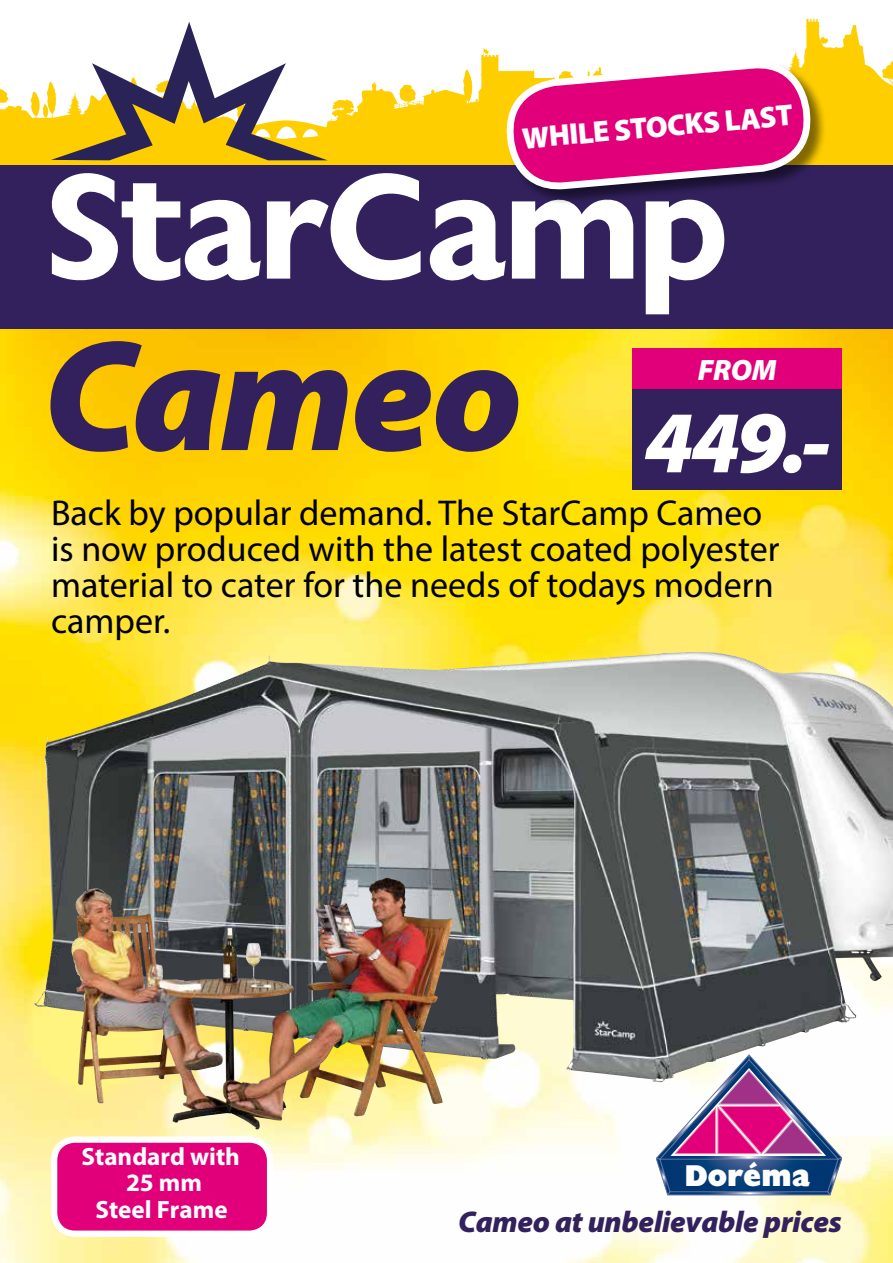
<style>
.page{position:relative;width:893px;height:1263px;background:#fff}
.page>*{position:absolute;margin:0;border:0;box-sizing:border-box;transform-origin:0 0}
.t1{font:italic 900 159px "Myriad Pro";letter-spacing:-.02em;color:#33215e}
.t2{font:italic 900 88.65px "Myriad Pro";color:#fff}
.t3{font:36px/36px "Myriad Pro";color:#000}
.t4{font:italic 900 30px "Myriad Pro";letter-spacing:-.01em;color:#33215e}
.t5{font:900 30px "Myriad Pro";color:#fff}
.t6{font:italic 900 29.55px "Myriad Pro";color:#fff}
.t7{font:800 28.8px "Chantilly";letter-spacing:.04em;color:#fff}
.t8{font:700 25.05px/26.7px "Myriad Pro";color:#fff;text-align:center}
</style>
<div class="page">
<img style="left:0;top:329px;width:893px;height:934px">
<img style="left:34px;top:652px;width:652px;height:404px">
<svg style="left:0;top:19px;width:893px;height:146px"></svg>
<div style="left:0;top:165px;width:893px;height:164px;background:#33215e"></div>
<svg style="left:656px;top:1055px;width:186px;height:140px"></svg>
<img style="left:237px;top:878px;width:148px;height:205px">
<svg style="left:51px;top:22px;width:370px;height:259px"></svg>
<div style="left:507px;top:62px;width:320px;height:144px;background:#000;opacity:.5"></div>
<svg style="left:430px;top:61px;width:382px;height:253px"></svg>
<div style="left:632px;top:389px;width:210px;height:100px;background:#33215e"></div>
<div style="left:632px;top:349px;width:210px;height:40px;background:#e2007a"></div>
<div style="left:54px;top:1139px;width:216px;height:95px;background:#e2007a;border-radius:21px"></div>
<div style="left:51px;top:1136px;width:222px;height:101px;border:6px solid #fff;border-radius:21px"></div>
<p class="t5" style="left:521px;top:119px;width:273px;rotate:-5deg">WHILE STOCKS LAST</p>
<h1 class="t1" style="left:43px;top:291px;width:482px">Cameo</h1>
<p class="t6" style="left:698px;top:350px;width:80px">FROM</p>
<h2 class="t2" style="left:644px;top:383px;width:188px">449.-</h2>
<p class="t3" style="left:51px;top:495px;width:730px">Back by popular demand. The StarCamp Cameo is now produced with the latest coated polyester material to cater for the needs of todays modern camper.</p>
<p class="t8" style="left:82px;top:1142px;width:160px">Standard with<br>25 mm<br>Steel Frame</p>
<p class="t7" style="left:685px;top:1157px;width:125px">Doréma</p>
<p class="t4" style="left:458px;top:1202px;width:385px">Cameo at unbelievable prices</p>
</div>
